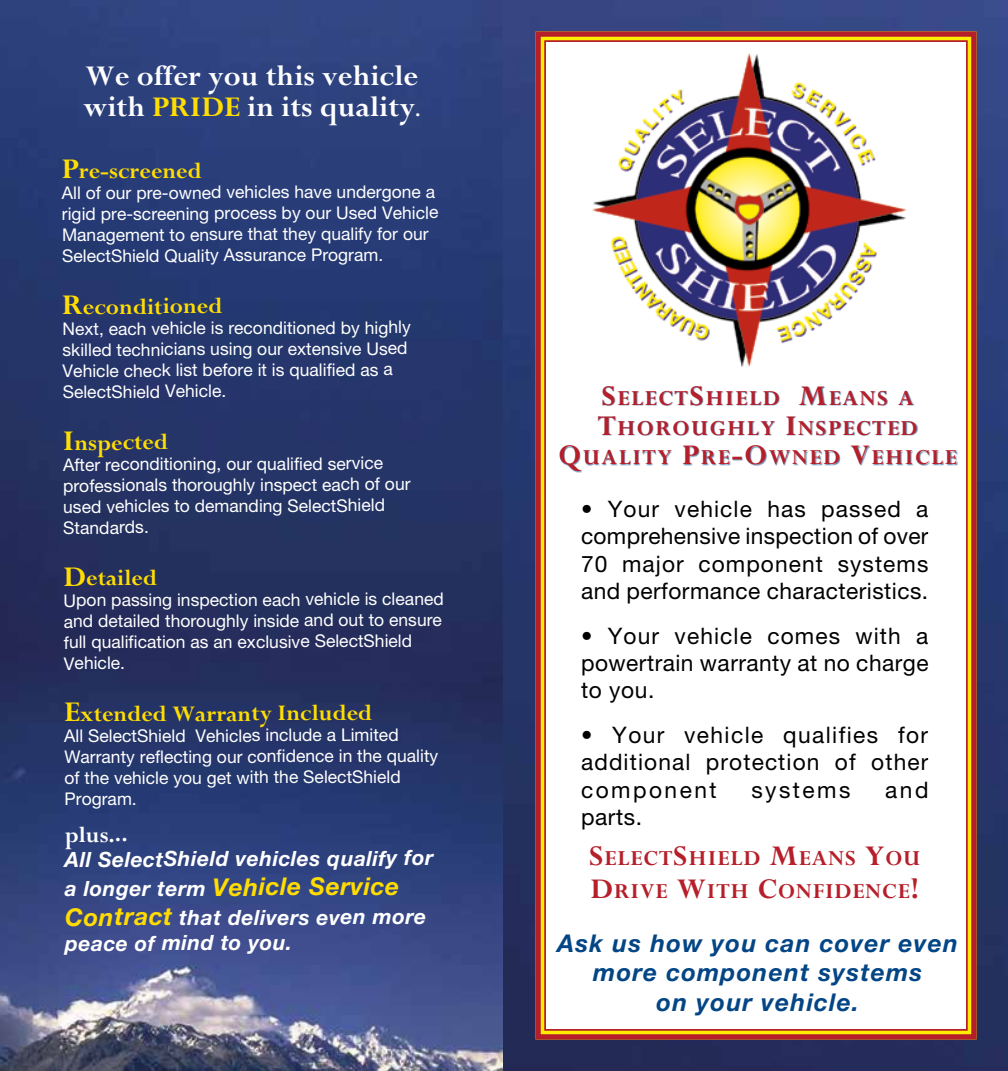
<style>
.page{position:relative;width:1008px;height:1071px;background:#fff}
.page>*{position:absolute;margin:0;border:0;box-sizing:border-box;transform-origin:0 0}
.t1{font:700 31.5px/31.5px "Perpetua";color:#fff}
.t2{font:700 24.5px "Perpetua";letter-spacing:-.005em;color:#ffdd01}
.t3{font:italic 700 24.5px/29.4px "Helvetica Neue LT Std";letter-spacing:.05em;color:#034585;text-align:center}
.t4{font:italic 700 24.5px "Helvetica Neue LT Std";letter-spacing:.025em;color:#ffdd01}
.t5{font:700 24.5px "Perpetua";color:#fff}
.t6{font:700 23.62px/29.8px "Perpetua";letter-spacing:.065em;color:#b61f2a;text-align:center}
.t7{font:700 23.62px/33.2px "Perpetua";letter-spacing:.04em;color:#b61f2a}
.t8{font:22.75px/27.3px "Helvetica Neue LT Std";letter-spacing:.045em;color:#000;text-align:justify}
.t9{font:22.75px "Helvetica Neue LT Std";letter-spacing:.11em;color:#000}
.t10{font:italic 700 21px/25.7px "Helvetica Neue LT Std";letter-spacing:.025em;color:#fff}
.t11{font:17.5px/21.2px "Helvetica Neue LT Std";letter-spacing:-.005em;color:#fff}
.s1{color:#ffdd01}
.s2{font-size:21px}
.s3{font-size:31.5px}
.s4{font-size:21px;color:#fff}
.s5{font-size:24.5px;color:#ffdd01}
</style>
<div class="page">
<img style="left:503px;top:0;width:505px;height:1071px">
<img style="left:0;top:0;width:503px;height:1071px">
<svg style="left:533px;top:29px;width:446px;height:1013px"></svg>
<div style="left:544px;top:40px;width:424px;height:991px;border:2px solid #b61f2a"></div>
<div style="left:581px;top:48px;width:341px;height:334px;background:#fff"></div>
<img style="left:593px;top:53px;width:314px;height:313px">
<div style="left:560px;top:386px;width:397px;height:86px;background:#034585;opacity:.59"></div>
<div style="left:580px;top:475px;width:349px;height:448px;background:#fff"></div>
<h1 class="t1" style="left:83px;top:61px;width:339px">We offer you this vehicle with <span class="s1">PRIDE</span> in its quality<span class="s2">.</span></h1>
<h2 class="t2" style="left:62px;top:158px;width:142px"><span class="s3">P</span>re-screened</h2>
<p class="t11" style="left:62px;top:181px;width:378px">All of our pre-owned vehicles have undergone a rigid pre-screening process by our Used Vehicle Management to ensure that they qualify for our SelectShield Quality Assurance Program.</p>
<h2 class="t2" style="left:62px;top:293px;width:162px"><span class="s3">R</span>econditioned</h2>
<p class="t11" style="left:62px;top:317px;width:350px">Next, each vehicle is reconditioned by highly skilled technicians using our extensive Used Vehicle check list before it is qualified as a SelectShield Vehicle.</p>
<h2 class="t2" style="left:63px;top:429px;width:107px"><span class="s3">I</span>nspected</h2>
<p class="t11" style="left:63px;top:453px;width:349px">After reconditioning, our qualified service professionals thoroughly inspect each of our used vehicles to demanding SelectShield Standards.</p>
<h2 class="t2" style="left:64px;top:565px;width:95px"><span class="s3">D</span>etailed</h2>
<p class="t11" style="left:64px;top:589px;width:382px">Upon passing inspection each vehicle is cleaned and detailed thoroughly inside and out to ensure full qualification as an exclusive SelectShield Vehicle.</p>
<h2 class="t2" style="left:64px;top:701px;width:310px"><span class="s3">E</span>xtended Warranty Included</h2>
<p class="t11" style="left:64px;top:725px;width:376px">All SelectShield Vehicles include a Limited Warranty reflecting our confidence in the quality of the vehicle you get with the SelectShield Program.</p>
<h2 class="t5" style="left:65px;top:821px;width:65px">plus...</h2>
<p class="t10" style="left:65px;top:845px;width:370px">All SelectShield vehicles qualify for</p>
<h2 class="t4" style="left:65px;top:871px;width:336px"><span class="s4">a longer term</span> Vehicle Service</h2>
<p class="t10" style="left:65px;top:904px;width:363px"><span class="s5">Contract</span> that delivers even more peace of mind to you.</p>
<h3 class="t6" style="left:559px;top:384px;width:400px"><span class="s3">S</span>ELECT<span class="s3">S</span>HIELD <span class="s3">M</span>EANS A<br><span class="s3">T</span>HOROUGHLY <span class="s3">I</span>NSPECTED<br><span class="s3">Q</span>UALITY <span class="s3">P</span>RE<span class="s3">-O</span>WNED <span class="s3">V</span>EHICLE</h3>
<h3 class="t8" style="left:581px;top:495px;width:349px">• Your vehicle has passed a comprehensive inspection of over 70 major component systems and performance characteristics.</h3>
<h3 class="t8" style="left:581px;top:622px;width:349px">• Your vehicle comes with a powertrain warranty at no charge to you.</h3>
<h3 class="t8" style="left:581px;top:721px;width:349px">• Your vehicle qualifies for additional protection of other component</h3>
<h3 class="t9" style="left:751px;top:776px;width:101px">systems</h3>
<h3 class="t8" style="left:885px;top:776px;width:45px">and</h3>
<h3 class="t8" style="left:581px;top:803px;width:62px">parts.</h3>
<h3 class="t7" style="left:589px;top:843px;width:333px"><span class="s3">S</span>ELECT<span class="s3">S</span>HIELD <span class="s3">M</span>EANS <span class="s3">Y</span>OU<br><span class="s3">D</span>RIVE <span class="s3">W</span>ITH <span class="s3">C</span>ONFIDENCE<span class="s3">!</span></h3>
<h2 class="t3" style="left:557px;top:928px;width:402px">Ask us how you can cover even more component systems<br>on your vehicle.</h2>
</div>
